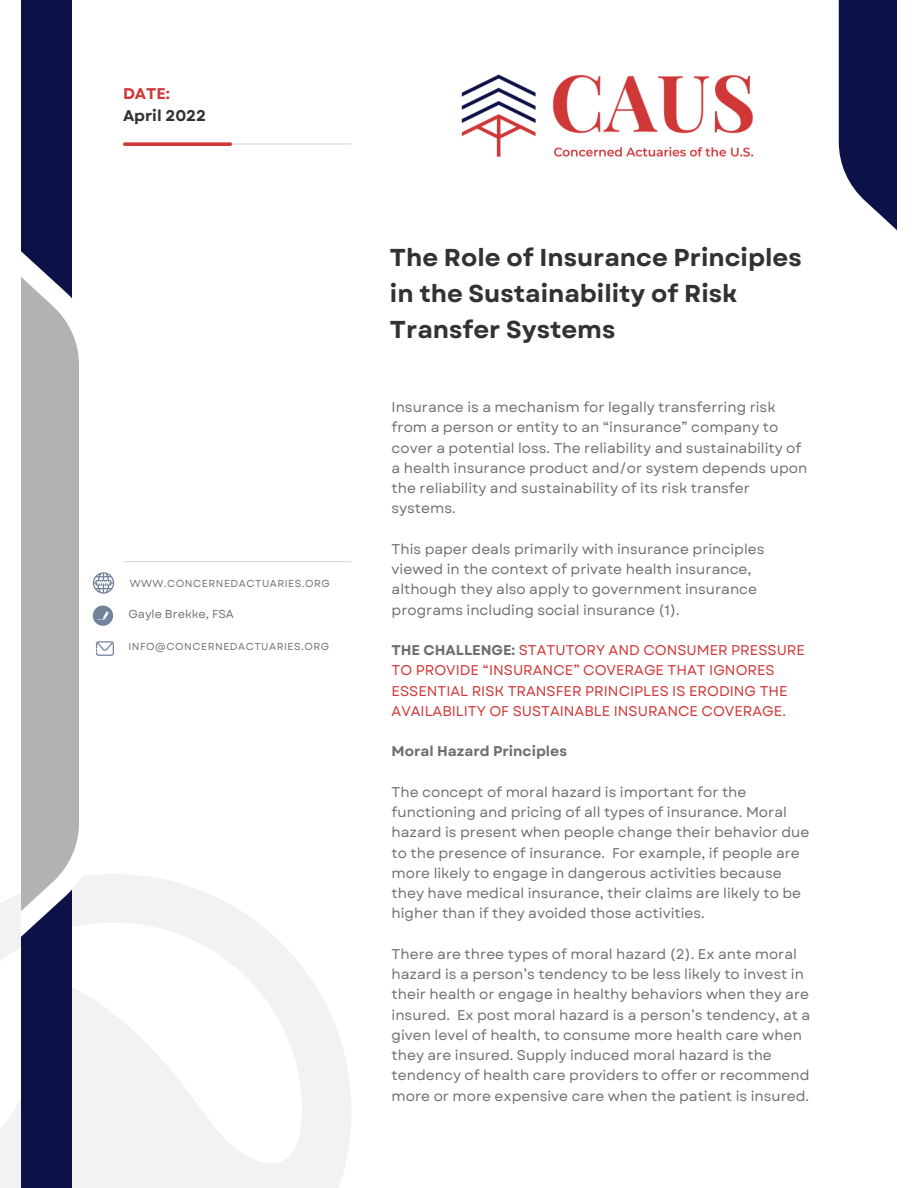
<style>
.page{position:relative;width:918px;height:1188px;background:#fff}
.page>*{position:absolute;margin:0;border:0;box-sizing:border-box;transform-origin:0 0}
.t1{font:700 24.45px/36px "Garet";color:#323232}
.t2{font:700 15.45px "Garet";color:#323232}
.t3{font:700 15.45px "Garet";color:#d03737}
.t4{font:14.1px/20.2px "Garet";color:#6f6f6f}
.t5{font:14.1px/20.2px "Garet";color:#d03737}
.t6{font:700 14.1px "Garet";color:#6f6f6f}
.t7{font:11.55px "Garet";color:#737373}
.t8{font:10.05px "Garet";letter-spacing:.05em;color:#737373}
.s1{font-weight:700;color:#6f6f6f}
</style>
<div class="page">
<svg style="left:0;top:874px;width:351px;height:314px;fill:#f5f5f6"></svg>
<div style="left:21px;top:0;width:51px;height:1188px;background:#0c1248"></div>
<svg style="left:838px;top:0;width:58px;height:229px;background:#2d3261"></svg>
<hr style="left:124px;top:143px;width:227px;height:2px;background:#d9d9d9">
<hr style="left:124px;top:561px;width:227px;height:1px;background:#d9d9d9">
<svg style="left:125px;top:142px;width:105px;height:4px"></svg>
<img style="left:461px;top:74px;width:293px;height:83px">
<svg style="left:21px;top:251px;width:93px;height:690px"></svg>
<p class="t3" style="left:123px;top:82px;width:49px">DATE:</p>
<p class="t2" style="left:123px;top:105px;width:85px">April 2022</p>
<p class="t8" style="left:130px;top:576px;width:202px">WWW.CONCERNEDACTUARIES.ORG</p>
<p class="t7" style="left:128px;top:606px;width:107px">Gayle Brekke, FSA</p>
<p class="t8" style="left:128px;top:640px;width:202px">INFO@CONCERNEDACTUARIES.ORG</p>
<p class="t1" style="left:390px;top:240px;width:413px">The Role of Insurance Principles in the Sustainability of Risk<br>Transfer Systems</p>
<p class="t4" style="left:392px;top:397px;width:417px">Insurance is a mechanism for legally transferring risk from a person or entity to an “insurance” company to cover a potential loss. The reliability and sustainability of a health insurance product and/or system depends upon the reliability and sustainability of its risk transfer systems.</p>
<p class="t4" style="left:392px;top:539px;width:374px">This paper deals primarily with insurance principles viewed in the context of private health insurance, although they also apply to government insurance programs including social insurance (1).</p>
<p class="t5" style="left:392px;top:640px;width:415px"><span class="s1">THE CHALLENGE:</span> STATUTORY AND CONSUMER PRESSURE TO PROVIDE “INSURANCE” COVERAGE THAT IGNORES ESSENTIAL RISK TRANSFER PRINCIPLES IS ERODING THE AVAILABILITY OF SUSTAINABLE INSURANCE COVERAGE.</p>
<p class="t6" style="left:392px;top:741px;width:177px">Moral Hazard Principles</p>
<p class="t4" style="left:392px;top:782px;width:419px">The concept of moral hazard is important for the functioning and pricing of all types of insurance. Moral hazard is present when people change their behavior due to the presence of insurance. For example, if people are more likely to engage in dangerous activities because they have medical insurance, their claims are likely to be higher than if they avoided those activities.</p>
<p class="t4" style="left:392px;top:944px;width:420px">There are three types of moral hazard (2). Ex ante moral hazard is a person’s tendency to be less likely to invest in their health or engage in healthy behaviors when they are insured. Ex post moral hazard is a person’s tendency, at a given level of health, to consume more health care when they are insured. Supply induced moral hazard is the tendency of health care providers to offer or recommend more or more expensive care when the patient is insured.</p>
</div>
